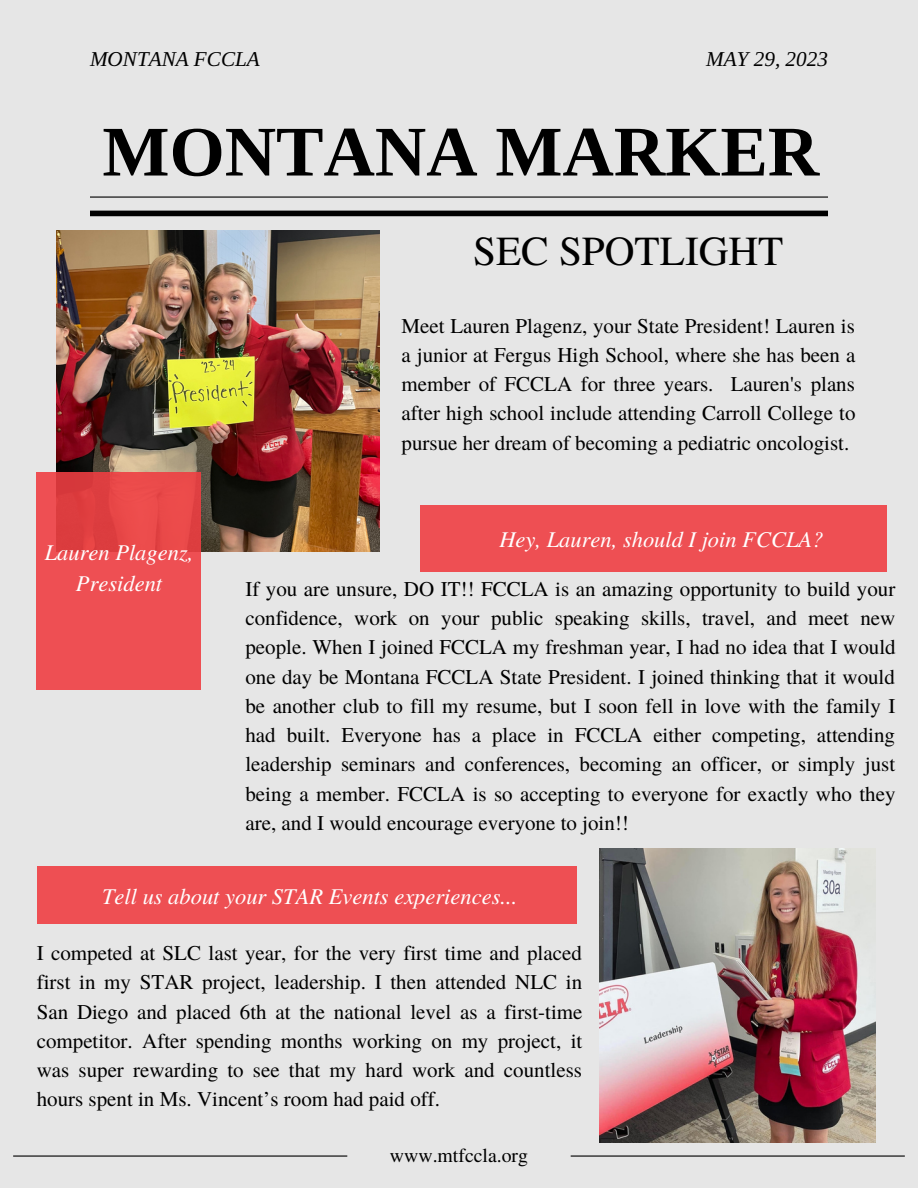
<style>
.page{position:relative;width:918px;height:1188px;background:#e6e6e6}
.page>*{position:absolute;margin:0;border:0;box-sizing:border-box;transform-origin:0 0}
.t1{font:700 71.1px "Libra Serif Modern";color:#000}
.t2{font:41.25px "Te X Gyre Termes";color:#000}
.t3{font:italic 22.5px "Te X Gyre Termes";color:#fff}
.t4{font:italic 21.15px "Libra Serif Modern";color:#000}
.t5{font:21px/29.2px "Te X Gyre Termes";color:#000;text-align:justify}
.t6{font:19.8px "Te X Gyre Termes";color:#000}
</style>
<div class="page">
<hr style="left:90px;top:197px;width:738px;height:1px;background:#000">
<div style="left:90px;top:211px;width:738px;height:5px;background:#000"></div>
<hr style="left:13px;top:1155px;width:334px;height:2px;background:#000">
<hr style="left:571px;top:1155px;width:334px;height:2px;background:#000">
<img style="left:56px;top:231px;width:323px;height:320px">
<div style="left:37px;top:473px;width:164px;height:217px;background:linear-gradient(to bottom,#e54546,#f15257)"></div>
<img style="left:600px;top:848px;width:275px;height:295px">
<div style="left:37px;top:867px;width:540px;height:57px;background:#ee4f53"></div>
<div style="left:420px;top:505px;width:467px;height:67px;background:#ee4f53"></div>
<p class="t4" style="left:90px;top:47px;width:171px">MONTANA FCCLA</p>
<p class="t4" style="left:706px;top:47px;width:123px">MAY 29, 2023</p>
<p class="t1" style="left:102px;top:111px;width:718px">MONTANA MARKER</p>
<p class="t2" style="left:473px;top:222px;width:312px">SEC SPOTLIGHT</p>
<p class="t3" style="left:45px;top:536px;width:150px">Lauren Plagenz,</p>
<p class="t3" style="left:76px;top:567px;width:88px">President</p>
<p class="t5" style="left:402px;top:310px;width:455px">Meet Lauren Plagenz, your State President! Lauren is a junior at Fergus High School, where she has been a member of FCCLA for three years. Lauren's plans after high school include attending Carroll College to pursue her dream of becoming a pediatric oncologist.</p>
<p class="t3" style="left:499px;top:523px;width:326px">Hey, Lauren, should I join FCCLA?</p>
<p class="t5" style="left:245px;top:573px;width:652px">If you are unsure, DO IT!! FCCLA is an amazing opportunity to build your confidence, work on your public speaking skills, travel, and meet new people. When I joined FCCLA my freshman year, I had no idea that I would one day be Montana FCCLA State President. I joined thinking that it would be another club to fill my resume, but I soon fell in love with the family I had built. Everyone has a place in FCCLA either competing, attending leadership seminars and conferences, becoming an officer, or simply just being a member. FCCLA is so accepting to everyone for exactly who they are, and I would encourage everyone to join!!</p>
<p class="t3" style="left:102px;top:880px;width:417px">Tell us about your STAR Events experiences...</p>
<p class="t5" style="left:37px;top:937px;width:547px">I competed at SLC last year, for the very first time and placed first in my STAR project, leadership. I then attended NLC in San Diego and placed 6th at the national level as a first-time competitor. After spending months working on my project, it was super rewarding to see that my hard work and countless hours spent in Ms. Vincent’s room had paid off.</p>
<p class="t6" style="left:390px;top:1142px;width:140px">www.mtfccla.org</p>
</div>
